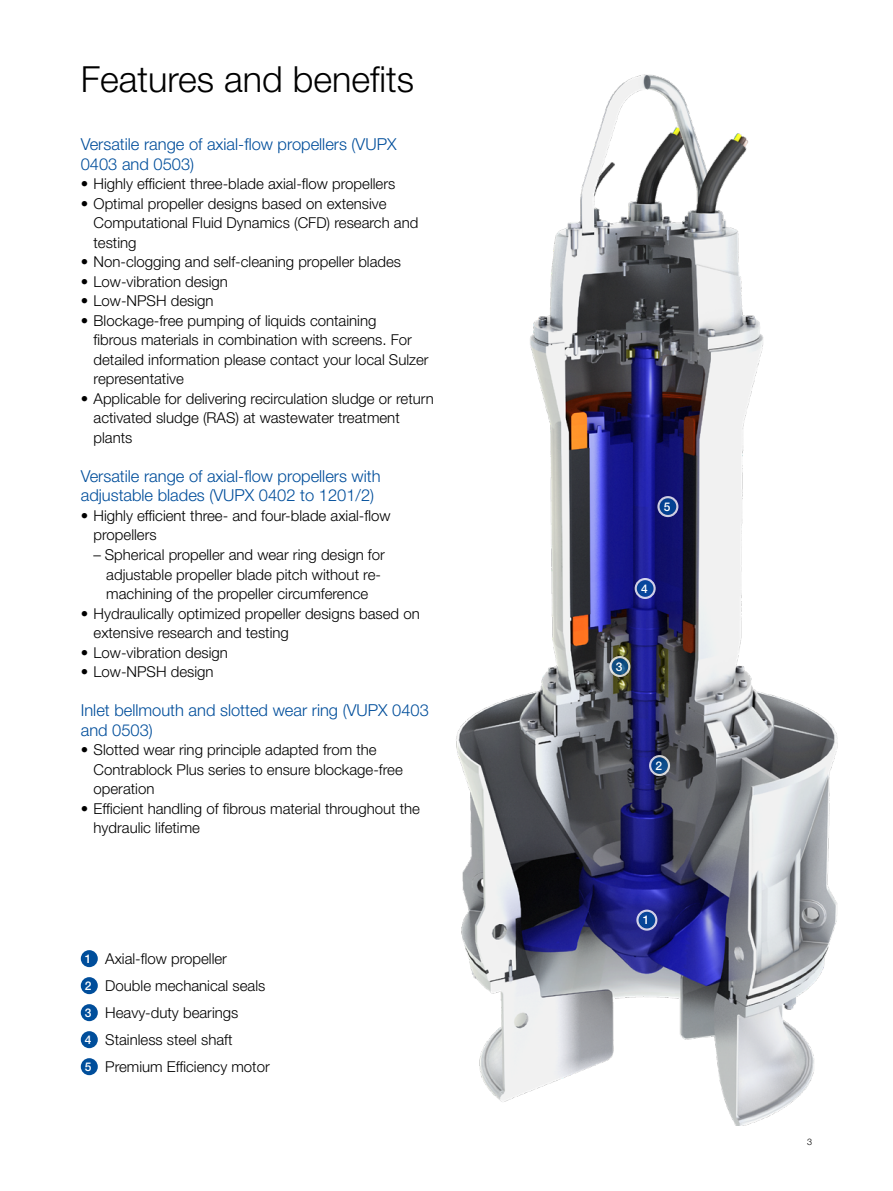
<style>
.page{position:relative;width:893px;height:1191px;background:#fff}
.page>*{position:absolute;margin:0;border:0;box-sizing:border-box;transform-origin:0 0}
.t1{font:300 36px "Helvetica Neue LT Pro";color:#000}
.Subtitle_blue_smalle{font:300 16.5px/19.5px "Helvetica Neue LT Pro";color:#004e9b}
.Features_parts{font:300 15px/19.5px "Helvetica Neue LT Pro";color:#000}
.Part_number_in_circl{font:500 12px "Helvetica Neue LT Pro";color:#fff}
.t2{font:300 9px "Helvetica Neue LT Pro";color:#000}
</style>
<div class="page">
<img style="left:456px;top:74px;width:382px;height:1051px">
<div style="left:81px;top:950px;width:17px;height:17px;background:#004e9b;border-radius:50%"></div>
<div style="left:81px;top:977px;width:17px;height:17px;background:#004e9b;border-radius:50%"></div>
<div style="left:81px;top:1004px;width:17px;height:17px;background:#004e9b;border-radius:50%"></div>
<div style="left:81px;top:1031px;width:17px;height:17px;background:#004e9b;border-radius:50%"></div>
<div style="left:81px;top:1058px;width:17px;height:17px;background:#004e9b;border-radius:50%"></div>
<svg style="left:611px;top:658px;width:17px;height:17px"></svg>
<div style="left:609px;top:656px;width:21px;height:21px;border:2px solid #fff;border-radius:50%"></div>
<svg style="left:651px;top:757px;width:17px;height:17px"></svg>
<div style="left:649px;top:755px;width:21px;height:21px;border:2px solid #fff;border-radius:50%"></div>
<svg style="left:638px;top:911px;width:17px;height:17px"></svg>
<div style="left:636px;top:909px;width:21px;height:21px;border:2px solid #fff;border-radius:50%"></div>
<div style="left:660px;top:498px;width:16px;height:17px;background:#034192;border-radius:50%"></div>
<div style="left:657px;top:496px;width:21px;height:21px;border:2px solid #fff;border-radius:50%"></div>
<div style="left:637px;top:580px;width:16px;height:17px;background:#07459c;border-radius:50%"></div>
<div style="left:635px;top:578px;width:21px;height:21px;border:2px solid #fff;border-radius:50%"></div>
<p class="t1" style="left:81px;top:57px;width:335px">Features and benefits</p>
<p class="Subtitle_blue_smalle" style="left:81px;top:134px;width:317px">Versatile range of axial-flow propellers (VUPX<br>0403 and 0503)</p>
<p class="Features_parts" style="left:81px;top:174px;width:316px">• Highly efficient three-blade axial-flow propellers</p>
<p class="Features_parts" style="left:94px;top:193px;width:326px;text-indent:-13px">• Optimal propeller designs based on extensive<br>Computational Fluid Dynamics (CFD) research and testing</p>
<p class="Features_parts" style="left:81px;top:252px;width:322px">• Non-clogging and self-cleaning propeller blades</p>
<p class="Features_parts" style="left:81px;top:271px;width:149px">• Low-vibration design</p>
<p class="Features_parts" style="left:81px;top:291px;width:134px">• Low-NPSH design</p>
<p class="Features_parts" style="left:94px;top:310px;width:337px;text-indent:-13px">• Blockage-free pumping of liquids containing<br>fibrous materials in combination with screens. For detailed information please contact your local Sulzer representative</p>
<p class="Features_parts" style="left:94px;top:388px;width:342px;text-indent:-13px">• Applicable for delivering recirculation sludge or return activated sludge (RAS) at wastewater treatment plants</p>
<p class="Subtitle_blue_smalle" style="left:81px;top:466px;width:301px">Versatile range of axial-flow propellers with adjustable blades (VUPX 0402 to 1201/2)</p>
<p class="Features_parts" style="left:94px;top:505px;width:299px;text-indent:-13px">• Highly efficient three- and four-blade axial-flow propellers</p>
<p class="Features_parts" style="left:94px;top:544px;width:293px;text-align:center">– Spherical propeller and wear ring design for adjustable propeller blade pitch without re&shy;machining of the propeller circumference</p>
<p class="Features_parts" style="left:94px;top:603px;width:328px;text-indent:-13px">• Hydraulically optimized propeller designs based on extensive research and testing</p>
<p class="Features_parts" style="left:81px;top:642px;width:149px">• Low-vibration design</p>
<p class="Features_parts" style="left:81px;top:661px;width:134px">• Low-NPSH design</p>
<p class="Subtitle_blue_smalle" style="left:81px;top:700px;width:350px">Inlet bellmouth and slotted wear ring (VUPX 0403 and 0503)</p>
<p class="Features_parts" style="left:94px;top:739px;width:311px;text-indent:-13px">• Slotted wear ring principle adapted from the<br>Contrablock Plus series to ensure blockage-free operation</p>
<p class="Features_parts" style="left:94px;top:798px;width:328px;text-indent:-13px">• Efficient handling of fibrous material throughout the hydraulic lifetime</p>
<p class="Part_number_in_circl" style="left:85px;top:951px;width:8px">1</p>
<p class="Features_parts" style="left:105px;top:948px;width:123px">Axial-flow propeller</p>
<p class="Part_number_in_circl" style="left:85px;top:978px;width:8px">2</p>
<p class="Features_parts" style="left:105px;top:975px;width:162px">Double mechanical seals</p>
<p class="Part_number_in_circl" style="left:85px;top:1005px;width:8px">3</p>
<p class="Features_parts" style="left:105px;top:1002px;width:135px">Heavy-duty bearings</p>
<p class="Part_number_in_circl" style="left:85px;top:1032px;width:8px">4</p>
<p class="Features_parts" style="left:105px;top:1029px;width:129px">Stainless steel shaft</p>
<p class="Part_number_in_circl" style="left:85px;top:1059px;width:8px">5</p>
<p class="Features_parts" style="left:105px;top:1056px;width:166px">Premium Efficiency motor</p>
<p class="Part_number_in_circl" style="left:664px;top:499px;width:8px">5</p>
<p class="Part_number_in_circl" style="left:641px;top:581px;width:8px">4</p>
<p class="Part_number_in_circl" style="left:616px;top:659px;width:8px">3</p>
<p class="Part_number_in_circl" style="left:655px;top:758px;width:8px">2</p>
<p class="Part_number_in_circl" style="left:643px;top:913px;width:8px">1</p>
<p class="t2" style="left:807px;top:1136px;width:7px">3</p>
</div>
